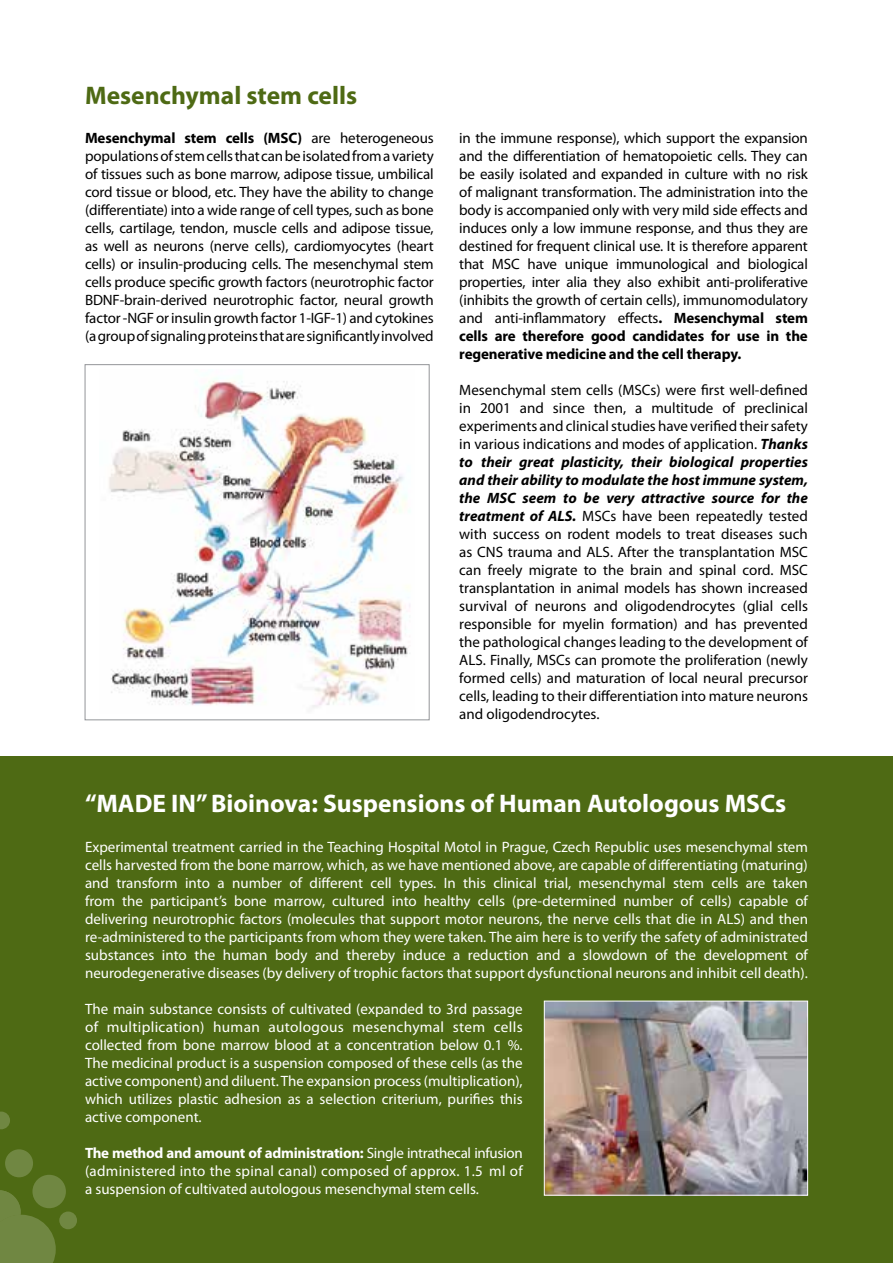
<style>
.page{position:relative;width:893px;height:1263px;background:#fff}
.page>*{position:absolute;margin:0;border:0;box-sizing:border-box;transform-origin:0 0}
.t1{font:700 25.5px "Myriad Pro";color:#fff}
.t2{font:700 25.5px "Myriad Pro";color:#4e6a14}
.t3{font:15px/18px "Myriad Pro";letter-spacing:-.01em;color:#000;text-align:justify}
.t4{font:15px/18px "Myriad Pro";color:#fff;text-align:justify}
.s1{font-weight:700}
.s2{font-weight:700;font-style:italic}
</style>
<div class="page">
<img style="left:109px;top:378px;width:301px;height:330px">
<div style="left:85px;top:364px;width:344px;height:356px;border:1px solid #939598"></div>
<div style="left:0;top:756px;width:893px;height:507px;background:#4e6a14"></div>
<div style="left:5px;top:1149px;width:28px;height:28px;background:#708742;border-radius:50%"></div>
<svg style="left:0;top:1111px;width:10px;height:18px"></svg>
<div style="left:59px;top:1211px;width:18px;height:18px;background:#708742;border-radius:50%"></div>
<div style="left:32px;top:1175px;width:34px;height:33px;background:#708742;border-radius:50%"></div>
<svg style="left:0;top:1190px;width:56px;height:73px"></svg>
<img style="left:546px;top:1003px;width:260px;height:190px">
<div style="left:544px;top:1001px;width:264px;height:194px;border:1px solid #fff"></div>
<h1 class="t2" style="left:85px;top:79px;width:274px">Mesenchymal stem cells</h1>
<p class="t3" style="left:85px;top:129px;width:350px"><span class="s1">Mesenchymal stem cells (MSC)</span> are heterogeneous populations of stem cells that can be isolated from a variety of tissues such as bone marrow, adipose tissue, umbilical cord tissue or blood, etc. They have the ability to change (differentiate) into a wide range of cell types, such as bone cells, cartilage, tendon, muscle cells and adipose tissue, as well as neurons (nerve cells), cardiomyocytes (heart cells) or insulin-producing cells. The mesenchymal stem cells produce specific growth factors (neurotrophic factor BDNF-brain-derived neurotrophic factor, neural growth factor -NGF or insulin growth factor 1-IGF-1) and cytokines (a group of signaling proteins that are significantly involved</p>
<p class="t3" style="left:459px;top:129px;width:350px">in the immune response), which support the expansion and the differentiation of hematopoietic cells. They can be easily isolated and expanded in culture with no risk of malignant transformation. The administration into the body is accompanied only with very mild side effects and induces only a low immune response, and thus they are destined for frequent clinical use. It is therefore apparent that MSC have unique immunological and biological properties, inter alia they also exhibit anti-proliferative (inhibits the growth of certain cells), immunomodulatory and anti-inflammatory effects<span class="s1">. Mesenchymal stem cells are therefore good candidates for use in the regenerative medicine and the cell therapy.</span></p>
<p class="t3" style="left:459px;top:381px;width:350px">Mesenchymal stem cells (MSCs) were first well-defined in 2001 and since then, a multitude of preclinical experiments and clinical studies have verified their safety in various indications and modes of application. <span class="s2">Thanks to their great plasticity, their biological properties and their ability to modulate the host immune system, the MSC seem to be very attractive source for the treatment of ALS.</span> MSCs have been repeatedly tested with success on rodent models to treat diseases such as CNS trauma and ALS. After the transplantation MSC can freely migrate to the brain and spinal cord. MSC transplantation in animal models has shown increased survival of neurons and oligodendrocytes (glial cells responsible for myelin formation) and has prevented the pathological changes leading to the development of ALS. Finally, MSCs can promote the proliferation (newly formed cells) and maturation of local neural precursor cells, leading to their differentiation into mature neurons and oligodendrocytes.</p>
<h1 class="t1" style="left:85px;top:787px;width:703px">“MADE IN” Bioinova: Suspensions of Human Autologous MSCs</h1>
<p class="t4" style="left:85px;top:837px;width:724px">Experimental treatment carried in the Teaching Hospital Motol in Prague, Czech Republic uses mesenchymal stem cells harvested from the bone marrow, which, as we have mentioned above, are capable of differentiating (maturing) and transform into a number of different cell types. In this clinical trial, mesenchymal stem cells are taken from the participant’s bone marrow, cultured into healthy cells (pre-determined number of cells) capable of delivering neurotrophic factors (molecules that support motor neurons, the nerve cells that die in ALS) and then re-administered to the participants from whom they were taken. The aim here is to verify the safety of administrated substances into the human body and thereby induce a reduction and a slowdown of the development of neurodegenerative diseases (by delivery of trophic factors that support dysfunctional neurons and inhibit cell death).</p>
<p class="t4" style="left:85px;top:999px;width:439px">The main substance consists of cultivated (expanded to 3rd passage of multiplication) human autologous mesenchymal stem cells collected from bone marrow blood at a concentration below 0.1 %.<br>The medicinal product is a suspension composed of these cells (as the active component) and diluent. The expansion process (multiplication), which utilizes plastic adhesion as a selection criterium, purifies this active component.</p>
<p class="t4" style="left:85px;top:1143px;width:439px"><span class="s1">The method and amount of administration:</span> Single intrathecal infusion (administered into the spinal canal) composed of approx. 1.5 ml of a suspension of cultivated autologous mesenchymal stem cells.</p>
</div>
